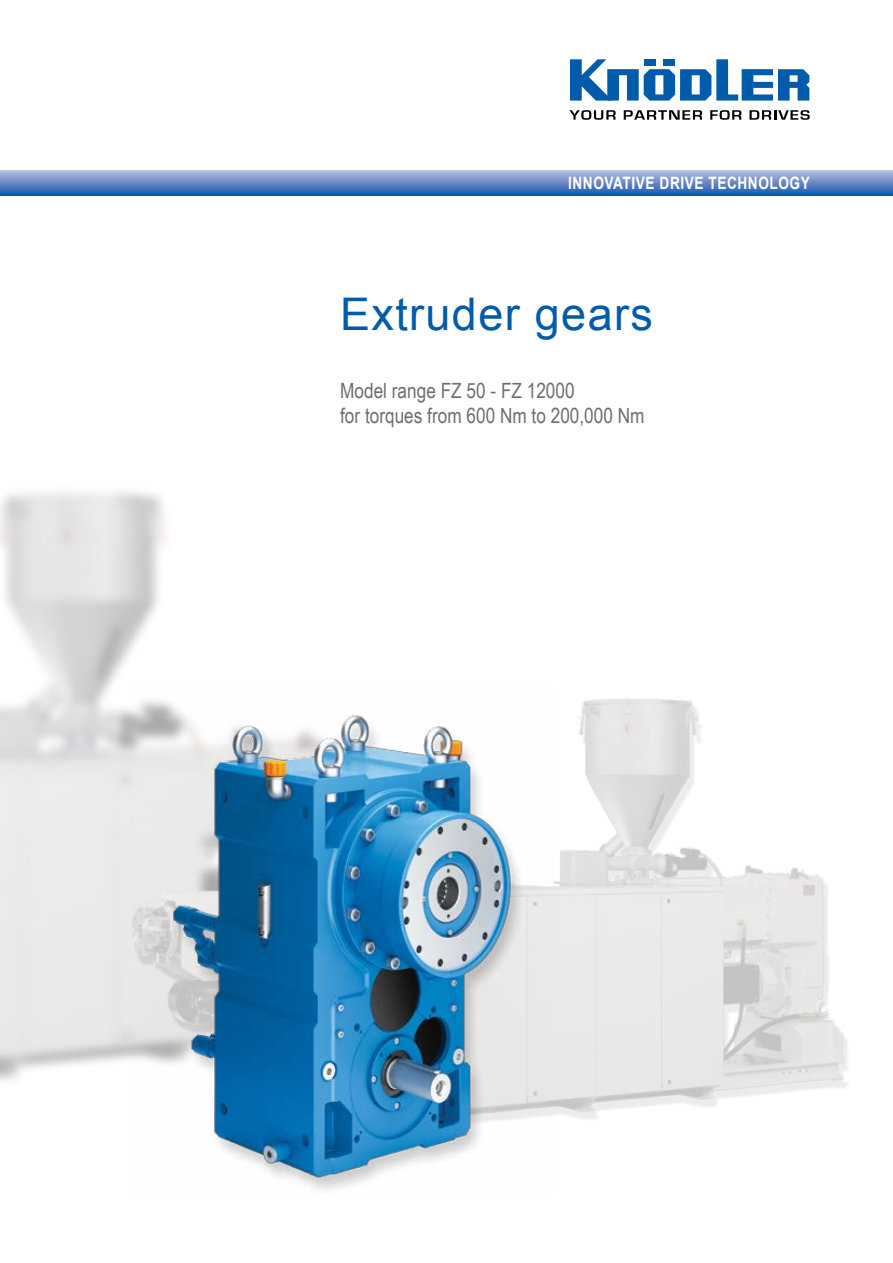
<style>
.page{position:relative;width:893px;height:1263px;background:#fff}
.page>*{position:absolute;margin:0;border:0;box-sizing:border-box;transform-origin:0 0}
.t1{font:45px "Arial";letter-spacing:.03em;color:#005baa}
.t2{font:21px/25.2px "Arial Narrow";color:#6d6e71}
.t3{font:700 17.1px "Arial";letter-spacing:.04em;color:#fff;scale:.8 1}
</style>
<div class="page">
<svg style="left:570px;top:59px;width:239px;height:42px"></svg>
<svg style="left:569px;top:110px;width:47px;height:10px"></svg>
<svg style="left:624px;top:110px;width:78px;height:10px"></svg>
<svg style="left:710px;top:110px;width:31px;height:10px"></svg>
<svg style="left:749px;top:110px;width:61px;height:10px"></svg>
<img style="left:0;top:492px;width:848px;height:627px">
<img style="left:131px;top:685px;width:421px;height:505px">
<svg style="left:0;top:170px;width:893px;height:26px;background:#648ac5"></svg>
<p class="t3" style="left:568px;top:171px;width:304px">INNOVATIVE DRIVE TECHNOLOGY</p>
<h1 class="t1" style="left:340px;top:285px;width:314px">Extruder gears</h1>
<p class="t2" style="left:340px;top:377px;width:306px">Model range FZ 50 - FZ 12000<br>for torques from 600 Nm to 200,000 Nm</p>
</div>
